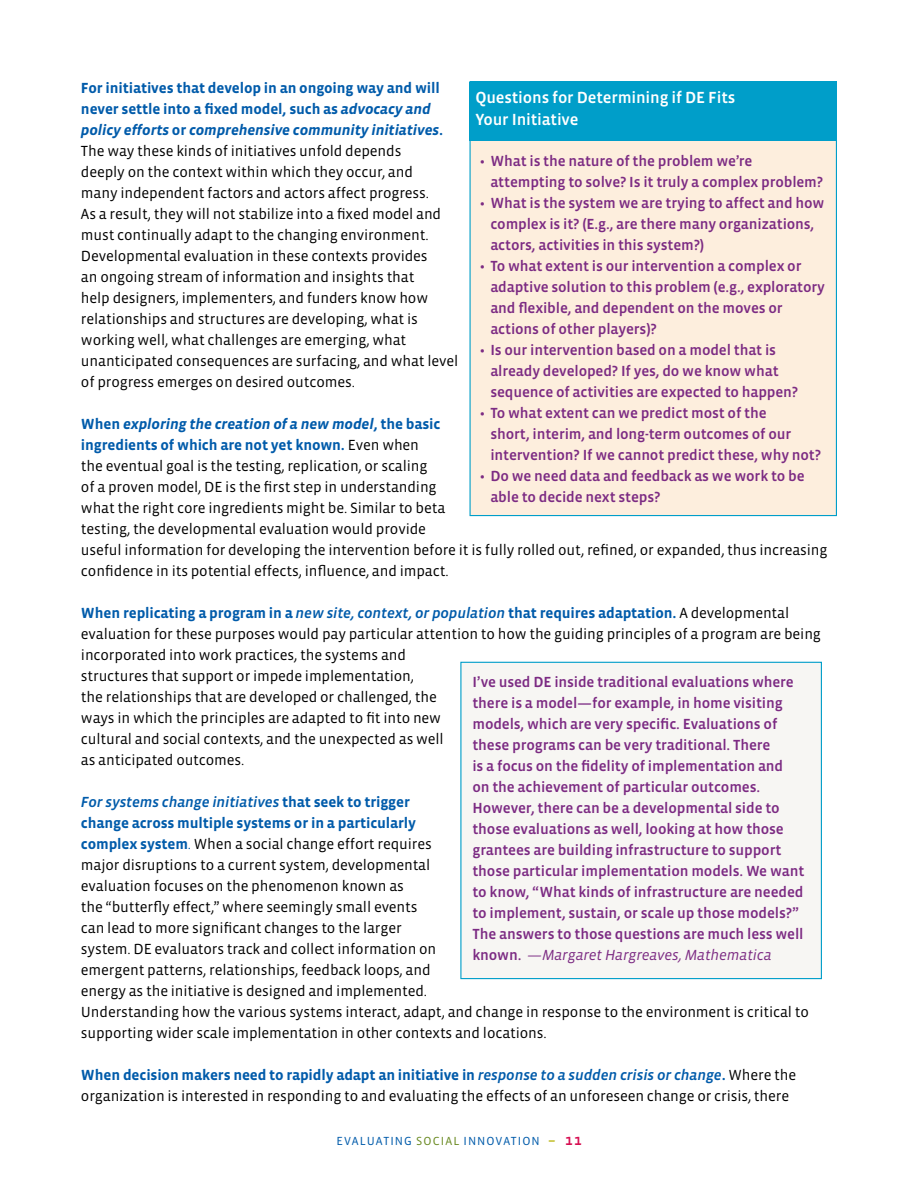
<style>
.page{position:relative;width:918px;height:1188px;background:#fff}
.page>*{position:absolute;margin:0;border:0;box-sizing:border-box;transform-origin:0 0}
.t1{font:16.5px/21.6px "Vista Sans Med";letter-spacing:-.01em;color:#fff}
.t2{font:15px/21px "Vista Sans";letter-spacing:-.01em;color:#000}
.t3{font:15px/21px "Vista Sans Med";letter-spacing:-.01em;color:#7c2b83}
.t4{font:italic 15px "Vista Sans Med";letter-spacing:-.01em;color:#005baa}
.t5{font:italic 15px "Vista Sans";letter-spacing:-.01em;color:#7c2b83}
.t6{font:15px "Vista Sans Med";color:#d70f52}
.t7{font:12px "Vista Sans";letter-spacing:.09em;color:#005baa}
.s1{font-weight:700;color:#005baa}
.s2{font-weight:700;font-style:italic;color:#005baa}
.s3{font-family:"Vista Sans Med";font-style:italic;color:#005baa}
.s4{font-family:"Vista Sans";font-weight:700;font-style:normal}
.s5{color:#005baa}
.s6{font-family:"Vista Sans Med";font-style:normal}
.s7{color:#6a8a22}
.s8{font-family:"Vista Sans";font-size:12px;color:#005baa}
.s9{color:#b8b308}
</style>
<div class="page">
<div style="left:460px;top:662px;width:362px;height:317px;background:#f7f6f3;border:1px solid #009ec9"></div>
<div style="left:470px;top:81px;width:367px;height:435px;background:#fdeedd;border:1px solid #009ec9"></div>
<div style="left:470px;top:82px;width:367px;height:58px;background:#009ec9"></div>
<p class="t2" style="left:81px;top:78px;width:379px"><span class="s1">For initiatives that develop in an ongoing way and will never settle into a fixed model, such as</span> <span class="s2">advocacy and policy efforts</span> <span class="s1">or</span> <span class="s2">comprehensive community initiatives</span><span class="s1">.<br></span>The way these kinds of initiatives unfold depends<br>deeply on the context within which they occur, and<br>many independent factors and actors affect progress.<br>As a result, they will not stabilize into a fixed model and must continually adapt to the changing environment.<br>Developmental evaluation in these contexts provides<br>an ongoing stream of information and insights that<br>help designers, implementers, and funders know how relationships and structures are developing, what is working well, what challenges are emerging, what unanticipated consequences are surfacing, and what level of progress emerges on desired outcomes.</p>
<p class="t2" style="left:81px;top:414px;width:748px"><span class="s1">When</span> <span class="s2">exploring the creation of a new model</span><span class="s1">, the basic<br>ingredients of which are not yet known.</span> Even when<br>the eventual goal is the testing, replication, or scaling<br>of a proven model, DE is the first step in understanding<br>what the right core ingredients might be. Similar to beta<br>testing, the developmental evaluation would provide<br>useful information for developing the intervention before it is fully rolled out, refined, or expanded, thus increasing confidence in its potential effects, influence, and impact.</p>
<p class="t2" style="left:81px;top:603px;width:742px"><span class="s1">When replicating a program in a</span> <span class="s3">new site, context, or population</span> <span class="s1">that requires adaptation.</span> A developmental evaluation for these purposes would pay particular attention to how the guiding principles of a program are being incorporated into work practices, the systems and<br>structures that support or impede implementation,<br>the relationships that are developed or challenged, the<br>ways in which the principles are adapted to fit into new<br>cultural and social contexts, and the unexpected as well<br>as anticipated outcomes.</p>
<p class="t4" style="left:81px;top:794px;width:330px">For systems change initiatives <span class="s4">that seek to trigger</span></p>
<p class="t2" style="left:81px;top:813px;width:730px"><span class="s1">change across multiple systems or in a particularly<br>complex system</span><span class="s5">.</span> When a social change effort requires<br>major disruptions to a current system, developmental<br>evaluation focuses on the phenomenon known as<br>the “butterfly effect,” where seemingly small events<br>can lead to more significant changes to the larger<br>system. DE evaluators track and collect information on<br>emergent patterns, relationships, feedback loops, and<br>energy as the initiative is designed and implemented.<br>U nderstanding how the various systems interact, adapt, and change in response to the environment is critical to supporting wider scale implementation in other contexts and locations.</p>
<p class="t2" style="left:81px;top:1065px;width:717px"><span class="s1">When decision makers need to rapidly adapt an initiative in</span> <span class="s3">response to a sudden crisis or change</span><span class="s1">.</span> Where the organization is interested in responding to and evaluating the effects of an unforeseen change or crisis, there</p>
<p class="t1" style="left:475px;top:87px;width:261px">Questions for Determining if DE Fits<br>Your Initiative</p>
<p class="t3" style="left:490px;top:151px;width:334px;text-indent:-10px">• What is the nature of the problem we’re attempting to solve? Is it truly a complex problem?</p>
<p class="t3" style="left:490px;top:193px;width:336px;text-indent:-10px">• What is the system we are trying to affect and how complex is it? (E.g., are there many organizations, actors, activities in this system?)</p>
<p class="t3" style="left:490px;top:256px;width:336px;text-indent:-10px">• To what extent is our intervention a complex or adaptive solution to this problem (e.g., exploratory and flexible, and dependent on the moves or actions of other players)?</p>
<p class="t3" style="left:490px;top:340px;width:309px;text-indent:-10px">• Is our intervention based on a model that is already developed? If yes, do we know what sequence of activities are expected to happen?</p>
<p class="t3" style="left:490px;top:403px;width:332px;text-indent:-10px">• To what extent can we predict most of the<br>short, interim, and long-term outcomes of our intervention? If we cannot predict these, why not?</p>
<p class="t3" style="left:490px;top:465px;width:316px;line-height:21.6px;text-indent:-10px">• Do we need data and feedback as we work to be able to decide next steps?</p>
<p class="t3" style="left:472px;top:672px;width:333px">I’ve used DE inside traditional evaluations where there is a model—for example, in home visiting models, which are very specific. Evaluations of these programs can be very traditional. There<br>is a focus on the fidelity of implementation and<br>on the achievement of particular outcomes.<br>However, there can be a developmental side to those evaluations as well, looking at how those grantees are building infrastructure to support those particular implementation models. We want to know, “What kinds of infrastructure are needed to implement, sustain, or scale up those models?” The answers to those questions are much less well</p>
<p class="t5" style="left:472px;top:947px;width:301px"><span class="s6">known.</span> —Margaret Hargreaves, Mathematica</p>
<p class="t7" style="left:336px;top:1135px;width:159px">EvaluatiNG <span class="s7">Social</span> I NNOVATIO</p>
<p class="t6" style="left:532px;top:1133px;width:52px"><span class="s8">N</span> <span class="s9">–</span> 11</p>
</div>
